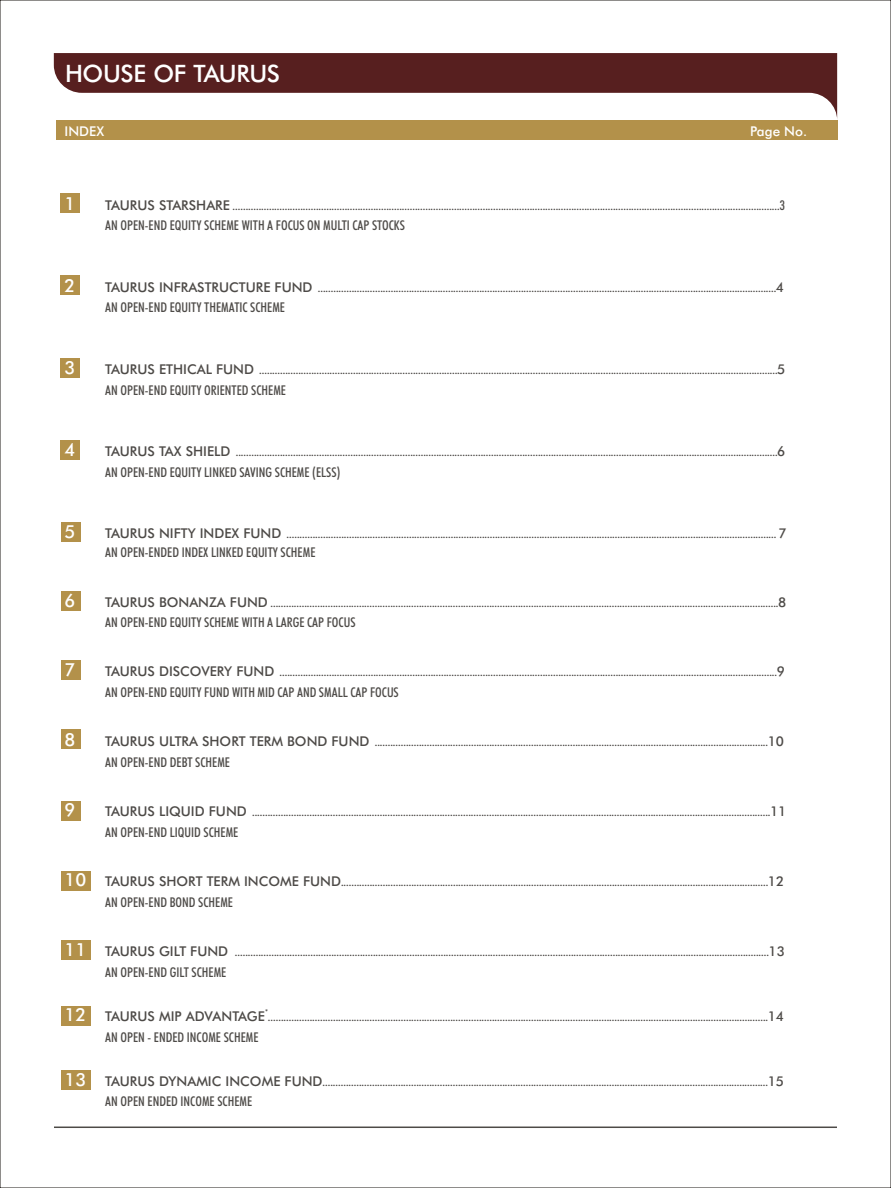
<style>
.page{position:relative;width:891px;height:1188px;background:#fff}
.page>*{position:absolute;margin:0;border:0;box-sizing:border-box;transform-origin:0 0}
.t1{font:500 24px "Futura BT";letter-spacing:-.015em;color:#fff}
.t2{font:500 18px "Futura BT";color:#fff}
.t3{font:500 condensed 13.5px/20.7px "Futura BT";color:#4d4a47}
.t4{font:500 13.5px "Futura BT";color:#fff}
.t5{font:500 6.75px "Futura BT";color:#4d4a47}
.s1{font-stretch:normal}
</style>
<div class="page">
<div style="left:61px;top:1070px;width:30px;height:20px;background:#b3914a"></div>
<div style="left:61px;top:871px;width:30px;height:20px;background:#b3914a"></div>
<div style="left:61px;top:522px;width:20px;height:20px;background:#b3914a"></div>
<div style="left:61px;top:1006px;width:30px;height:20px;background:#b3914a"></div>
<div style="left:61px;top:940px;width:30px;height:20px;background:#b3914a"></div>
<div style="left:61px;top:801px;width:20px;height:20px;background:#b3914a"></div>
<div style="left:61px;top:729px;width:20px;height:20px;background:#b3914a"></div>
<div style="left:61px;top:660px;width:20px;height:20px;background:#b3914a"></div>
<div style="left:61px;top:591px;width:20px;height:20px;background:#b3914a"></div>
<div style="left:60px;top:440px;width:20px;height:20px;background:#b3914a"></div>
<div style="left:60px;top:358px;width:20px;height:20px;background:#b3914a"></div>
<div style="left:60px;top:275px;width:20px;height:20px;background:#b3914a"></div>
<div style="left:60px;top:193px;width:20px;height:20px;background:#b3914a"></div>
<div style="left:56px;top:121px;width:782px;height:19px;background:#b3914a"></div>
<hr style="left:54px;top:1127px;width:783px;height:1px;background:#4d4a47">
<svg style="left:54px;top:53px;width:783px;height:68px;fill:#571f1f"></svg>
<h1 class="t1" style="left:65px;top:63px;width:217px">HOUSE OF TAURUS</h1>
<p class="t4" style="left:65px;top:126px;width:41px">INDEX</p>
<p class="t4" style="left:750px;top:126px;width:58px">Page No.</p>
<h2 class="t2" style="left:65px;top:196px;width:12px">1</h2>
<h2 class="t2" style="left:65px;top:278px;width:12px">2</h2>
<h2 class="t2" style="left:65px;top:360px;width:12px">3</h2>
<h2 class="t2" style="left:65px;top:442px;width:12px">4</h2>
<h2 class="t2" style="left:65px;top:525px;width:12px">5</h2>
<h2 class="t2" style="left:65px;top:593px;width:12px">6</h2>
<h2 class="t2" style="left:65px;top:663px;width:12px">7</h2>
<h2 class="t2" style="left:65px;top:733px;width:12px">8</h2>
<h2 class="t2" style="left:65px;top:803px;width:12px">9</h2>
<h2 class="t2" style="left:65px;top:873px;width:23px">10</h2>
<h2 class="t2" style="left:65px;top:942px;width:23px">11</h2>
<h2 class="t2" style="left:65px;top:1007px;width:23px">12</h2>
<h2 class="t2" style="left:65px;top:1072px;width:23px">13</h2>
<p class="t3" style="left:105px;top:196px;width:681px"><span class="s1">TAURUS STARSHARE</span> ..................................................................................................................................................................................................................3<br>AN OPEN-END EQUITY SCHEME WITH A FOCUS ON MULTI CAP STOCKS</p>
<p class="t3" style="left:105px;top:278px;width:680px"><span class="s1">TAURUS INFRASTRUCTURE FUND</span> ................................................................................................................................................................................<span class="s1">4<br></span>AN OPEN-END EQUITY THEMATIC SCHEME</p>
<p class="t3" style="left:105px;top:360px;width:682px"><span class="s1">TAURUS ETHICAL FUND</span> .......................................................................................................................................................................................................<span class="s1">5<br></span>AN OPEN-END EQUITY ORIENTED SCHEME</p>
<p class="t3" style="left:105px;top:442px;width:682px"><span class="s1">TAURUS TAX SHIELD</span> ................................................................................................................................................................................................................<span class="s1">6<br></span>AN OPEN-END EQUITY LINKED SAVING SCHEME (ELSS)</p>
<p class="t3" style="left:105px;top:525px;width:683px;line-height:18.9px"><span class="s1">TAURUS NIFTY INDEX FUND</span> ............................................................................................................................................................................................ <span class="s1">7<br></span>AN OPEN-ENDED INDEX LINKED EQUITY SCHEME</p>
<p class="t3" style="left:105px;top:593px;width:682px"><span class="s1">TAURUS BONANZA FUND</span> ...................................................................................................................................................................................................<span class="s1">8<br></span>AN OPEN-END EQUITY SCHEME WITH A LARGE CAP FOCUS</p>
<p class="t3" style="left:105px;top:663px;width:681px"><span class="s1">TAURUS DISCOVERY FUND</span> ...............................................................................................................................................................................................<span class="s1">9<br></span>AN OPEN-END EQUITY FUND WITH MID CAP AND SMALL CAP FOCUS</p>
<p class="t3" style="left:105px;top:733px;width:680px"><span class="s1">TAURUS ULTRA SHORT TERM BOND FUND</span> .......................................................................................................................................................<span class="s1">10<br></span>AN OPEN-END DEBT SCHEME</p>
<p class="t3" style="left:105px;top:802px;width:683px"><span class="s1">TAURUS LIQUID FUND</span> .......................................................................................................................................................................................................<span class="s1">11<br></span>AN OPEN-END LIQUID SCHEME</p>
<p class="t3" style="left:105px;top:872px;width:680px"><span class="s1">TAURUS SHORT TERM INCOME FUND</span>....................................................................................................................................................................<span class="s1">12<br></span>AN OPEN-END BOND SCHEME</p>
<p class="t3" style="left:105px;top:942px;width:681px"><span class="s1">TAURUS GILT FUND</span> .............................................................................................................................................................................................................<span class="s1">13<br></span>AN OPEN-END GILT SCHEME</p>
<p class="t5" style="left:265px;top:1009px;width:4px">*</p>
<p class="t3" style="left:105px;top:1007px;width:680px"><span class="s1">TAURUS MIP ADVANTAGE</span> ................................................................................................................................................................................................<span class="s1">14<br></span>AN OPEN - ENDED INCOME SCHEME</p>
<p class="t3" style="left:105px;top:1072px;width:680px"><span class="s1">TAURUS DYNAMIC INCOME FUND</span>...........................................................................................................................................................................<span class="s1">15<br></span>AN OPEN ENDED INCOME SCHEME</p>
</div>
